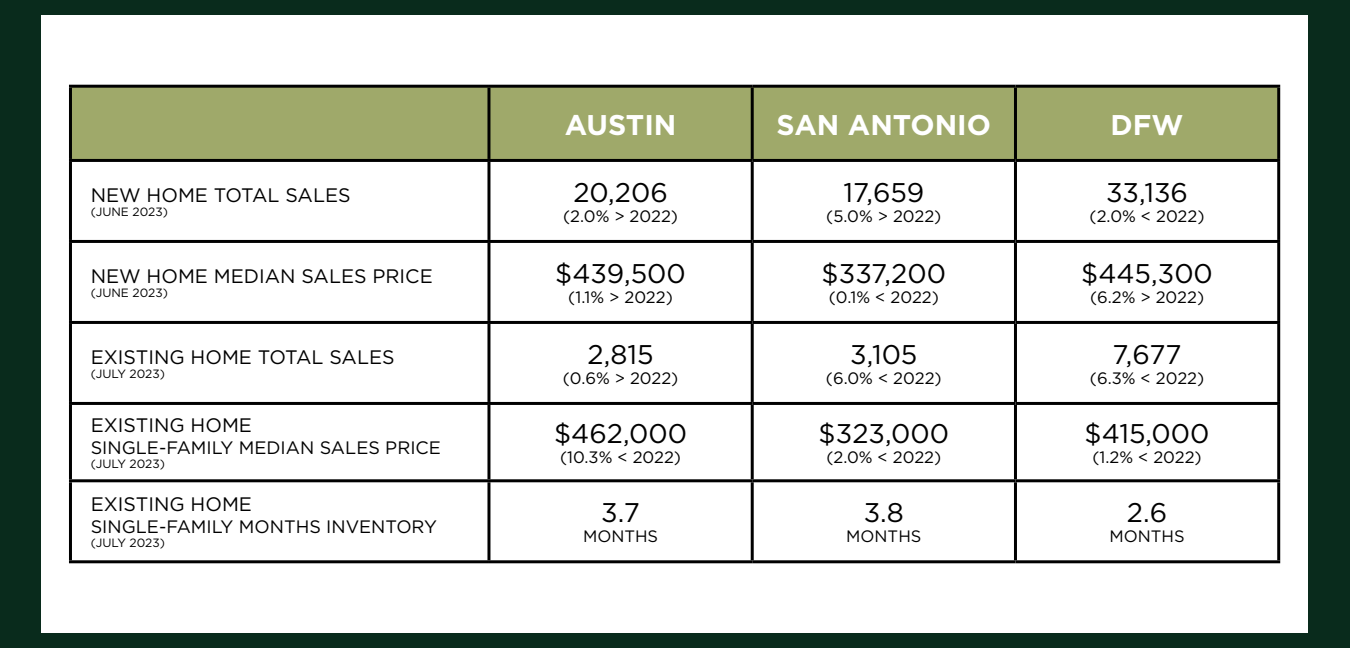
<style>
.page{position:relative;width:1350px;height:648px;background:#092b1c}
.page>*{position:absolute;margin:0;border:0;box-sizing:border-box;transform-origin:0 0}
.t1{font:700 28.5px "Gotham";color:#fff}
.t2{font:27px "Gotham";color:#000}
.t3{font:19.5px "Gotham";color:#000}
.t4{font:18px "Gotham";color:#000}
.t5{font:16.5px "Gotham";color:#000}
.t6{font:12px "Gotham";color:#000}
</style>
<div class="page">
<div style="left:42px;top:15px;width:1266px;height:618px;background:#fff"></div>
<div style="left:72px;top:88px;width:1205px;height:71px;background:#9fa96a"></div>
<hr style="left:1277px;top:162px;width:3px;height:78px;background:#000">
<hr style="left:69px;top:85px;width:420px;height:3px;background:#000">
<hr style="left:69px;top:88px;width:3px;height:71px;background:#000">
<hr style="left:69px;top:159px;width:420px;height:3px;background:#000">
<hr style="left:69px;top:162px;width:3px;height:78px;background:#000">
<hr style="left:489px;top:240px;width:263px;height:3px;background:#000">
<hr style="left:489px;top:159px;width:263px;height:3px;background:#000">
<hr style="left:751px;top:162px;width:3px;height:78px;background:#000">
<hr style="left:69px;top:240px;width:420px;height:3px;background:#000">
<hr style="left:69px;top:243px;width:3px;height:78px;background:#000">
<hr style="left:489px;top:85px;width:263px;height:3px;background:#000">
<hr style="left:487px;top:88px;width:3px;height:71px;background:#000">
<hr style="left:1014px;top:88px;width:3px;height:71px;background:#000">
<hr style="left:487px;top:162px;width:3px;height:78px;background:#000">
<hr style="left:1014px;top:162px;width:3px;height:78px;background:#000">
<hr style="left:487px;top:243px;width:3px;height:78px;background:#000">
<hr style="left:1014px;top:243px;width:3px;height:78px;background:#000">
<hr style="left:752px;top:240px;width:263px;height:3px;background:#000">
<hr style="left:751px;top:243px;width:3px;height:78px;background:#000">
<hr style="left:1015px;top:240px;width:265px;height:3px;background:#000">
<hr style="left:1277px;top:243px;width:3px;height:78px;background:#000">
<hr style="left:752px;top:85px;width:263px;height:3px;background:#000">
<hr style="left:751px;top:88px;width:3px;height:71px;background:#000">
<hr style="left:1015px;top:85px;width:265px;height:3px;background:#000">
<hr style="left:1277px;top:88px;width:3px;height:71px;background:#000">
<hr style="left:752px;top:159px;width:263px;height:3px;background:#000">
<hr style="left:1015px;top:159px;width:265px;height:3px;background:#000">
<hr style="left:1014px;top:324px;width:3px;height:78px;background:#000">
<hr style="left:1014px;top:405px;width:3px;height:74px;background:#000">
<hr style="left:1014px;top:482px;width:3px;height:78px;background:#000">
<hr style="left:487px;top:324px;width:3px;height:78px;background:#000">
<hr style="left:751px;top:324px;width:3px;height:78px;background:#000">
<hr style="left:487px;top:405px;width:3px;height:74px;background:#000">
<hr style="left:751px;top:405px;width:3px;height:74px;background:#000">
<hr style="left:487px;top:482px;width:3px;height:78px;background:#000">
<hr style="left:751px;top:482px;width:3px;height:78px;background:#000">
<hr style="left:69px;top:321px;width:420px;height:3px;background:#000">
<hr style="left:69px;top:324px;width:3px;height:78px;background:#000">
<hr style="left:489px;top:321px;width:263px;height:3px;background:#000">
<hr style="left:752px;top:321px;width:263px;height:3px;background:#000">
<hr style="left:1015px;top:321px;width:265px;height:3px;background:#000">
<hr style="left:1277px;top:324px;width:3px;height:78px;background:#000">
<hr style="left:69px;top:402px;width:420px;height:3px;background:#000">
<hr style="left:69px;top:405px;width:3px;height:74px;background:#000">
<hr style="left:489px;top:402px;width:263px;height:3px;background:#000">
<hr style="left:752px;top:402px;width:263px;height:3px;background:#000">
<hr style="left:1015px;top:402px;width:265px;height:3px;background:#000">
<hr style="left:1277px;top:405px;width:3px;height:74px;background:#000">
<hr style="left:69px;top:479px;width:420px;height:3px;background:#000">
<hr style="left:69px;top:482px;width:3px;height:78px;background:#000">
<hr style="left:489px;top:479px;width:263px;height:3px;background:#000">
<hr style="left:752px;top:479px;width:263px;height:3px;background:#000">
<hr style="left:1015px;top:479px;width:265px;height:3px;background:#000">
<hr style="left:1277px;top:482px;width:3px;height:78px;background:#000">
<hr style="left:69px;top:560px;width:420px;height:3px;background:#000">
<hr style="left:489px;top:560px;width:263px;height:3px;background:#000">
<hr style="left:752px;top:560px;width:263px;height:3px;background:#000">
<hr style="left:1015px;top:560px;width:265px;height:3px;background:#000">
<p class="t3" style="left:91px;top:182px;width:261px">NEW HOME TOTAL SALES</p>
<p class="t6" style="left:91px;top:204px;width:79px">(JUNE 2023)</p>
<p class="t3" style="left:91px;top:263px;width:344px">NEW HOME MEDIAN SALES PRICE</p>
<p class="t6" style="left:91px;top:285px;width:79px">(JUNE 2023)</p>
<p class="t3" style="left:91px;top:344px;width:305px">EXISTING HOME TOTAL SALES</p>
<p class="t6" style="left:91px;top:366px;width:76px">(JULY 2023)</p>
<p class="t3" style="left:91px;top:413px;width:163px">EXISTING HOME</p>
<p class="t4" style="left:91px;top:436px;width:352px">SINGLE-FAMILY MEDIAN SALES PRICE</p>
<p class="t6" style="left:91px;top:456px;width:76px">(JULY 2023)</p>
<p class="t3" style="left:91px;top:492px;width:163px">EXISTING HOME</p>
<p class="t4" style="left:91px;top:515px;width:348px">SINGLE-FAMILY MONTHS INVENTORY</p>
<p class="t6" style="left:91px;top:535px;width:76px">(JULY 2023)</p>
<h1 class="t1" style="left:565px;top:106px;width:113px">AUSTIN</h1>
<h1 class="t1" style="left:777px;top:106px;width:216px">SAN ANTONIO</h1>
<h1 class="t1" style="left:1111px;top:106px;width:74px">DFW</h1>
<h2 class="t2" style="left:573px;top:175px;width:96px">20,206</h2>
<p class="t5" style="left:563px;top:205px;width:116px">(2.0% &gt; 2022)</p>
<h2 class="t2" style="left:555px;top:256px;width:132px">$439,500</h2>
<p class="t5" style="left:568px;top:286px;width:106px">(1.1% &gt; 2022)</p>
<h2 class="t2" style="left:588px;top:337px;width:67px">2,815</h2>
<p class="t5" style="left:563px;top:367px;width:117px">(0.6% &gt; 2022)</p>
<h2 class="t2" style="left:554px;top:416px;width:134px">$462,000</h2>
<p class="t5" style="left:560px;top:446px;width:123px">(10.3% &lt; 2022)</p>
<h2 class="t2" style="left:601px;top:495px;width:40px">3.7</h2>
<p class="t5" style="left:583px;top:526px;width:77px">MONTHS</p>
<h2 class="t2" style="left:843px;top:175px;width:82px">17,659</h2>
<p class="t5" style="left:826px;top:205px;width:117px">(5.0% &gt; 2022)</p>
<h2 class="t2" style="left:822px;top:256px;width:126px">$337,200</h2>
<p class="t5" style="left:829px;top:286px;width:112px">(0.1% &lt; 2022)</p>
<h2 class="t2" style="left:850px;top:337px;width:69px">3,105</h2>
<p class="t5" style="left:826px;top:367px;width:117px">(6.0% &lt; 2022)</p>
<h2 class="t2" style="left:819px;top:416px;width:132px">$323,000</h2>
<p class="t5" style="left:826px;top:446px;width:116px">(2.0% &lt; 2022)</p>
<h2 class="t2" style="left:864px;top:495px;width:42px">3.8</h2>
<p class="t5" style="left:846px;top:526px;width:77px">MONTHS</p>
<h2 class="t2" style="left:1106px;top:175px;width:84px">33,136</h2>
<p class="t5" style="left:1090px;top:205px;width:116px">(2.0% &lt; 2022)</p>
<h2 class="t2" style="left:1081px;top:256px;width:133px">$445,300</h2>
<p class="t5" style="left:1090px;top:286px;width:116px">(6.2% &gt; 2022)</p>
<h2 class="t2" style="left:1113px;top:337px;width:71px">7,677</h2>
<p class="t5" style="left:1090px;top:367px;width:116px">(6.3% &lt; 2022)</p>
<h2 class="t2" style="left:1085px;top:416px;width:126px">$415,000</h2>
<p class="t5" style="left:1092px;top:446px;width:111px">(1.2% &lt; 2022)</p>
<h2 class="t2" style="left:1127px;top:495px;width:42px">2.6</h2>
<p class="t5" style="left:1110px;top:526px;width:77px">MONTHS</p>
</div>
